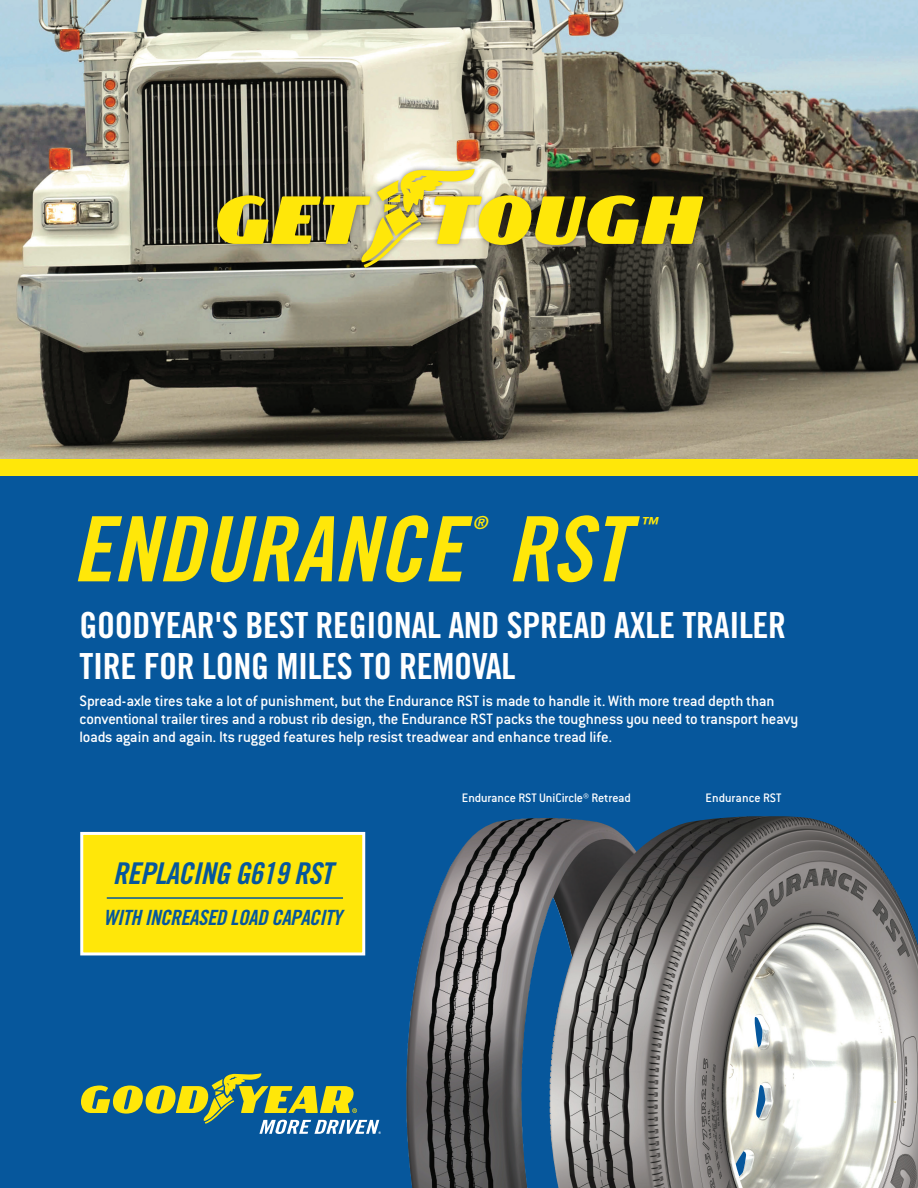
<style>
.page{position:relative;width:918px;height:1188px;background:#fff}
.page>*{position:absolute;margin:0;border:0;box-sizing:border-box;transform-origin:0 0}
.t1{font:90.15px "Trade Gothic LT Std Bd Cn 20 Obl";color:#ffe709}
.t2{font:67.5px "Wingfoot Sans";color:#ffe709}
.t3{font:36px/40.5px "Trade Gothic LT Std Bd Cn 20";letter-spacing:-.01em;color:#fff}
.t4{font:30px "Trade Gothic LT Std Bd Cn 20 Obl";letter-spacing:-.02em;color:#06579c}
.t5{font:21px "Trade Gothic LT Std Bd Cn 20 Obl";letter-spacing:-.02em;color:#06579c}
.t6{font:18px "Trade Gothic LT Std Bd Cn 20 Obl";color:#ffe709}
.t7{font:500 16.5px/18px "Conduit ITC Std";letter-spacing:-.015em;color:#fff}
.t8{font:500 13.5px "Conduit ITC Std";color:#fff}
</style>
<div class="page">
<img style="left:0;top:0;width:918px;height:459px">
<div style="left:0;top:475px;width:918px;height:713px;background:#06579c"></div>
<div style="left:0;top:459px;width:918px;height:16px;background:#ffe709"></div>
<img style="left:406px;top:818px;width:144px;height:370px">
<img style="left:550px;top:816px;width:368px;height:372px">
<div style="left:212px;top:164px;width:496px;height:108px;background:#231f20;opacity:.5"></div>
<svg style="left:81px;top:1073px;width:300px;height:61px"></svg>
<div style="left:82px;top:833px;width:282px;height:121px;background:#ffe709"></div>
<div style="left:80px;top:832px;width:285px;height:123px;border:3px solid #fff"></div>
<hr style="left:107px;top:897px;width:236px;height:2px;background:#06579c">
<p class="t2" style="left:215px;top:169px;width:489px">GET•TOUGH</p>
<p class="t1" style="left:72px;top:494px;width:392px">ENDURANCE</p>
<p class="t6" style="left:473px;top:511px;width:16px">®</p>
<p class="t1" style="left:507px;top:494px;width:121px">RST</p>
<p class="t6" style="left:640px;top:513px;width:19px">™</p>
<p class="t3" style="left:80px;top:605px;width:708px">GOODYEAR'S BEST REGIONAL AND SPREAD AXLE TRAILER<br>TIRE FOR LONG MILES TO REMOVAL</p>
<p class="t7" style="left:80px;top:691px;width:721px">Spread-axle tires take a lot of punishment, but the Endurance RST is made to handle it. With more tread depth than conventional trailer tires and a robust rib design, the Endurance RST packs the toughness you need to transport heavy loads again and again. Its rugged features help resist treadwear and enhance tread life.</p>
<p class="t4" style="left:113px;top:855px;width:221px">REPLACING G619 RST</p>
<p class="t5" style="left:104px;top:905px;width:240px">WITH INCREASED LOAD CAPACITY</p>
<p class="t8" style="left:462px;top:790px;width:170px">Endurance RST UniCircle® Retread</p>
<p class="t8" style="left:706px;top:790px;width:77px">Endurance RST</p>
</div>
